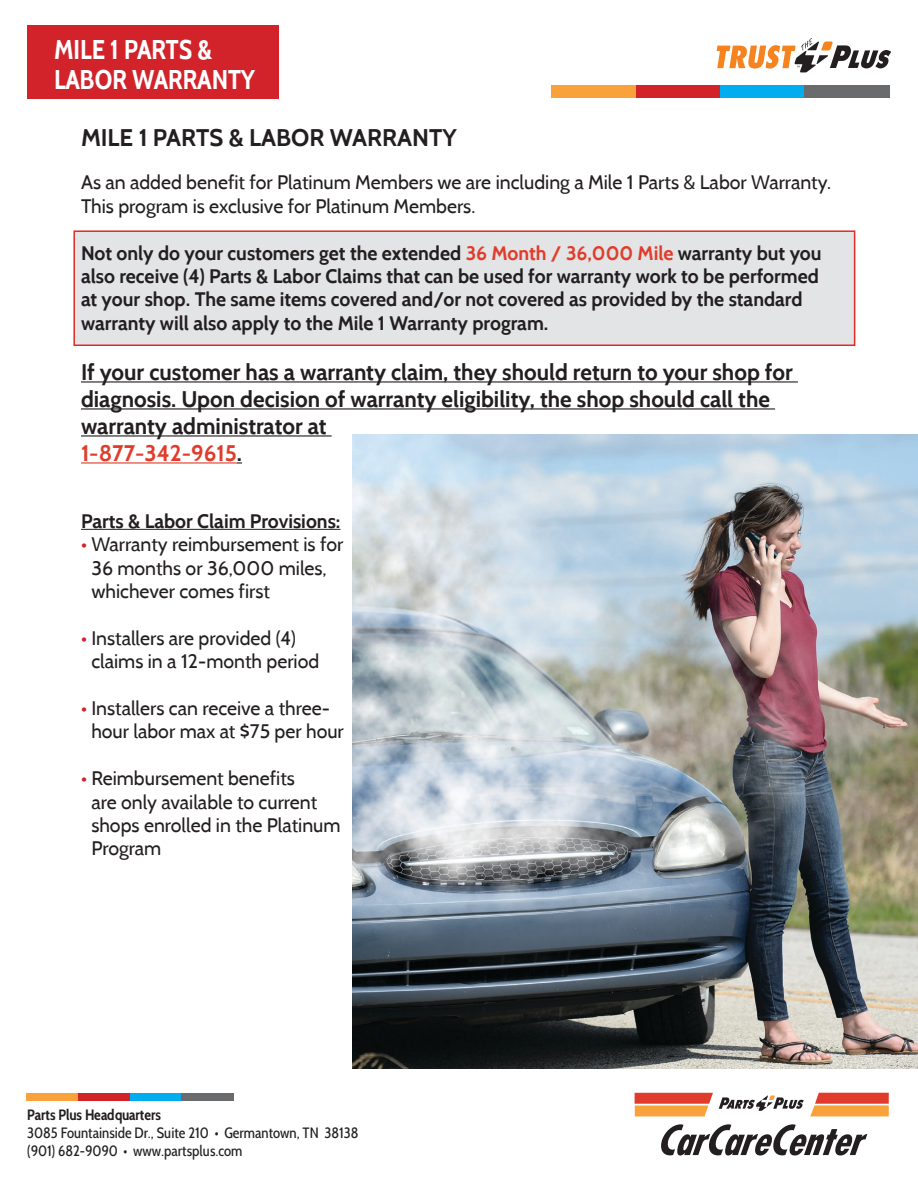
<style>
.page{position:relative;width:918px;height:1188px;background:#fff}
.page>*{position:absolute;margin:0;border:0;box-sizing:border-box;transform-origin:0 0}
.t1{font:700 27px "Cabin Condensed";color:#fff}
.t2{font:700 24px "Cabin";color:#231f20}
.t3{font:700 22.5px/27px "Cabin";color:#231f20}
.t4{font:19.5px/23.4px "Cabin";color:#231f20}
.t5{font:700 19.5px/23.4px "Cabin";color:#231f20}
.t6{font:15px/18px "Cabin Condensed";color:#231f20}
.s1{color:#e13c2b}
.s2{color:#d2232a}
.s3{font-weight:700}
</style>
<div class="page">
<div style="left:73px;top:230px;width:782px;height:116px;background:#e3e4e5;border:2px solid #e02a26"></div>
<div style="left:804px;top:85px;width:85px;height:13px;background:#696b6d"></div>
<div style="left:720px;top:85px;width:84px;height:13px;background:#00aeef"></div>
<div style="left:636px;top:85px;width:84px;height:13px;background:#d2232a"></div>
<div style="left:552px;top:85px;width:84px;height:13px;background:#f9a13b"></div>
<svg style="left:635px;top:1093px;width:78px;height:23px;background:#ee7f4c"></svg>
<svg style="left:810px;top:1093px;width:79px;height:23px;background:#ef824e"></svg>
<svg style="left:661px;top:1124px;width:206px;height:31px"></svg>
<svg style="left:719px;top:1095px;width:85px;height:16px"></svg>
<div style="left:181px;top:1093px;width:52px;height:7px;background:#696b6d"></div>
<div style="left:130px;top:1093px;width:51px;height:7px;background:#00aeef"></div>
<div style="left:78px;top:1093px;width:52px;height:7px;background:#d2232a"></div>
<div style="left:27px;top:1093px;width:51px;height:7px;background:#f9a13b"></div>
<div style="left:27px;top:25px;width:252px;height:73px;background:#d2232a"></div>
<svg style="left:717px;top:38px;width:174px;height:35px"></svg>
<hr style="left:81px;top:381px;width:717px;height:2px;background:#231f20">
<hr style="left:81px;top:408px;width:694px;height:2px;background:#231f20">
<hr style="left:81px;top:435px;width:251px;height:2px;background:#231f20">
<hr style="left:81px;top:462px;width:156px;height:2px;background:#e13c2b">
<hr style="left:81px;top:529px;width:260px;height:1px;background:#231f20">
<img style="left:352px;top:434px;width:566px;height:635px">
<p class="t1" style="left:54px;top:33px;width:159px">MILE 1 PARTS &amp;</p>
<p class="t1" style="left:54px;top:63px;width:202px">LABOR WARRANTY</p>
<p class="t2" style="left:81px;top:123px;width:377px">MILE 1 PARTS &amp; LABOR WARRANTY</p>
<p class="t4" style="left:81px;top:171px;width:752px">As an added benefit for Platinum Members we are including a Mile 1 Parts &amp; Labor Warranty.<br>This program is exclusive for Platinum Members.</p>
<p class="t5" style="left:81px;top:241px;width:742px">Not only do your customers get the extended <span class="s1">36 Month / 36,000 Mile</span> warranty but you also receive (4) Parts &amp; Labor Claims that can be used for warranty work to be performed at your shop. The same items covered and/or not covered as provided by the standard warranty will also apply to the Mile 1 Warranty program.</p>
<p class="t3" style="left:81px;top:359px;width:713px">If your customer has a warranty claim, they should return to your shop for diagnosis. Upon decision of warranty eligibility, the shop should call the warranty administrator at<br><span class="s1">1-877-342-9615</span>.</p>
<p class="t5" style="left:81px;top:509px;width:261px">Parts &amp; Labor Claim Provisions:</p>
<p class="t4" style="left:91px;top:533px;width:254px;text-indent:-10px"><span class="s2">•</span> Warranty reimbursement is for<br>36 months or 36,000 miles, whichever comes first</p>
<p class="t4" style="left:91px;top:626px;width:229px;text-indent:-10px"><span class="s2">•</span> Installers are provided (4) claims in a 12-month period</p>
<p class="t4" style="left:91px;top:696px;width:254px;text-indent:-10px"><span class="s2">•</span> Installers can receive a three&shy;hour labor max at $75 per hour</p>
<p class="t4" style="left:91px;top:767px;width:251px;text-indent:-10px"><span class="s2">•</span> Reimbursement benefits<br>are only available to current shops enrolled in the Platinum<br>Program</p>
<p class="t6" style="left:27px;top:1105px;width:333px"><span class="s3">Parts Plus Headquarters<br></span>3085 Fountainside Dr., Suite 210 • Germantown, TN 38138 (901) 682-9090 • www.partsplus.com</p>
</div>
